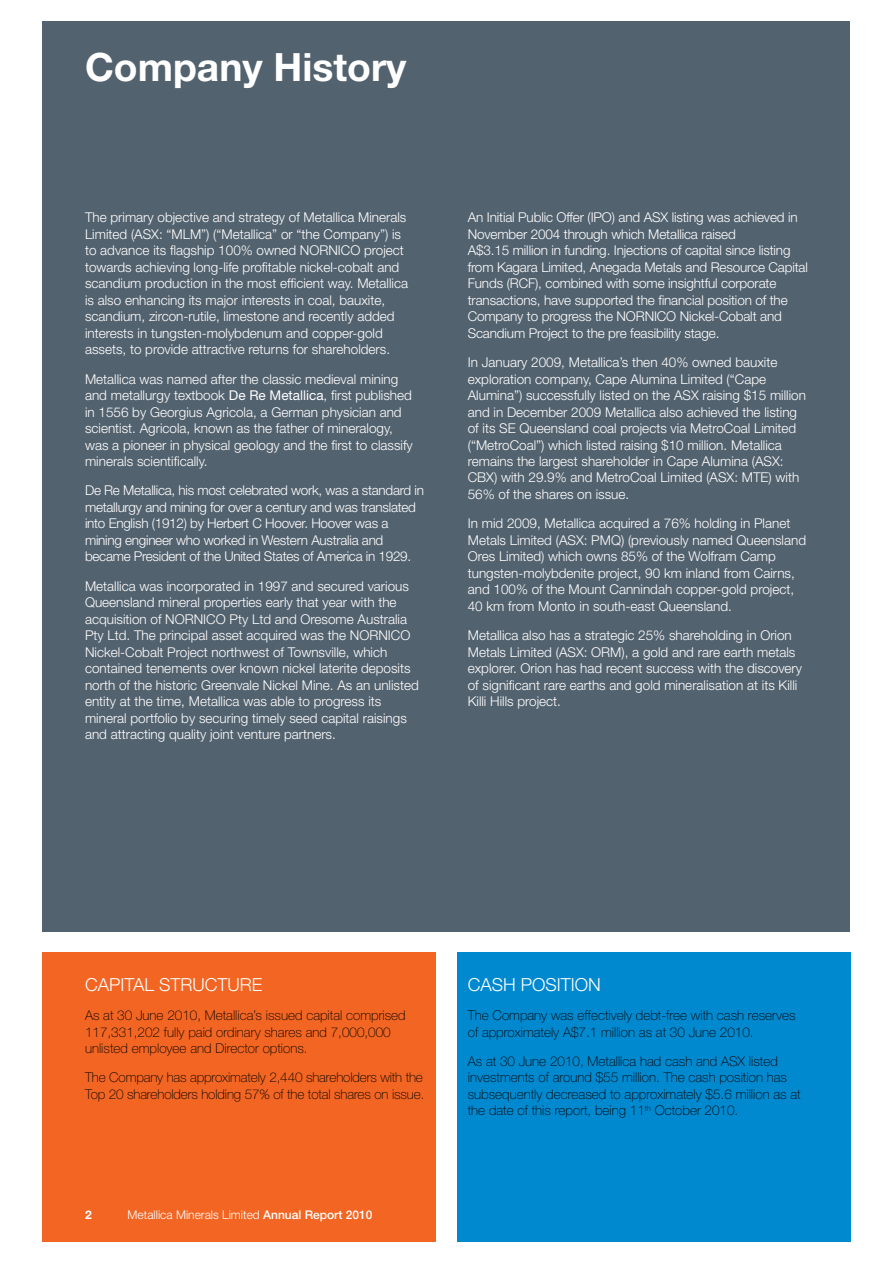
<style>
.page{position:relative;width:893px;height:1263px;background:#fff}
.page>*{position:absolute;margin:0;border:0;box-sizing:border-box;transform-origin:0 0}
.t1{font:700 39px "Helvetica Neue LT Std";color:#fff}
.t2{font:300 18px "Helvetica Neue LT Std";color:#fff}
.t3{font:300 13.5px/16.5px "Helvetica Neue LT Std";color:#fff}
.t4{font:100 13.5px/16.5px "Helvetica Neue LT Std";color:#000}
.t5{font:300 13.5px/16.5px "Helvetica Neue LT Std";letter-spacing:-.02em;color:#fff}
.t6{font:300 12px "Helvetica Neue LT Std";color:#fff}
.t7{font:700 12px "Helvetica Neue LT Std";color:#fff}
.s1{font-weight:400}
.s2{font-weight:500}
</style>
<div class="page">
<div style="left:43px;top:21px;width:807px;height:910px;background:#53626f"></div>
<div style="left:43px;top:952px;width:393px;height:290px;background:#f26522"></div>
<div style="left:457px;top:952px;width:393px;height:290px;background:#0089cf"></div>
<h1 class="t1" style="left:85px;top:43px;width:323px">Company History</h1>
<p class="t3" style="left:85px;top:209px;width:323px">The primary objective and strategy of Metallica Minerals<br>Limited (ASX: “MLM”) (“Metallica” or “the Company”) is to advance its flagship 100% owned NOR NICO</p>
<p class="t3" style="left:85px;top:242px;width:325px;text-indent:279px">project towards achieving long-life profitable nickel-cobalt and scandium production in the most efficient way. Metallica is also enhancing its major interests in coal, bauxite, scandium, zircon-rutile, limestone and recently added interests in tungsten-molybdenum and copper-gold assets, to provide attractive returns for shareholders.</p>
<p class="t3" style="left:85px;top:370px;width:329px">Metallica was named after the classic medieval mining and metallurgy textbook <span class="s1">De Re Metallica</span>, first published in 1556 by Georgius Agricola, a German physician and scientist. Agricola, known as the father of mineralogy, was a pioneer in physical geology and the first to classify minerals scientifically.</p>
<p class="t5" style="left:85px;top:482px;width:340px">De Re Metallica, his most celebrated work, was a standard in metallurgy and mining for over a century and was translated into English (1912) by Herbert C Hoover. Hoover was a mining engineer who worked in Western Australia and became President of the United States of America in 1929.</p>
<p class="t3" style="left:85px;top:577px;width:325px">Metallica was incorporated in 1997 and secured various<br>Queensland mineral properties early that year with the acquisition of NORNICO</p>
<p class="t3" style="left:85px;top:610px;width:335px;text-indent:145px">Pty Ltd and Oresome Australia Pty Ltd. The principal asset acquired was the NOR NICO Nickel-Cobalt Project northwest of Townsville, which contained tenements over known nickel laterite deposits north of the historic Greenvale Nickel Mine. As an unlisted entity at the time, Metallica was able to progress its mineral portfolio by securing timely seed capital raisings and attracting quality joint venture partners.</p>
<p class="t3" style="left:468px;top:209px;width:342px">An Initial Public Offer (IPO) and ASX listing was achieved in November 2004 through which Metallica raised<br>A$3.15 million in funding. Injections of capital since listing from Kagara Limited, Anegada Metals and Resource Capital Funds (RCF</p>
<p class="t3" style="left:468px;top:275px;width:321px;text-indent:67px">), combined with some insightful corporate transactions, have supported the financial position of the<br>Company to progress the NOR NICO</p>
<p class="t3" style="left:468px;top:308px;width:316px;text-indent:212px">Nickel-Cobalt and<br>Scandium Project to the pre feasibility stage.</p>
<p class="t3" style="left:468px;top:354px;width:340px">In January 2009, Metallica’s then 40% owned bauxite exploration company, Cape Alumina Limited (“Cape Alumina”) successfully listed on the ASX raising $15 million and in December 2009 Metallica also achieved the listing of its SE Queensland coal projects via MetroCoal Limited (“MetroCoal”) which listed raising $10 million. Metallica remains the largest shareholder in Cape Alumina (ASX:<br>CBX) with 29.9% and MetroCoal Limited (ASX: MTE) with 56% of the shares on issue.</p>
<p class="t3" style="left:468px;top:515px;width:340px">In mid 2009, Metallica acquired a 76% holding in Planet Metals Limited (ASX: PMQ) (previously named Queensland Ores Limited) which owns 85% of the Wolfram Camp tungsten-molybdenite project, 90 km inland from Cairns, and 100% of the Mount Cannindah copper-gold project, 40 km from Monto in south-east Queensland.</p>
<p class="t3" style="left:468px;top:627px;width:336px">Metallica also has a strategic 25% shareholding in Orion Metals Limited (ASX: OR M), a gold and rare earth metals explorer. Orion has had recent success with the discovery of significant rare earths and gold mineralisation at its Killi Killi Hills project.</p>
<h2 class="t2" style="left:85px;top:973px;width:179px">Capital Structure</h2>
<p class="t4" style="left:85px;top:1007px;width:322px">As at 30 June 2010, Metallica’s issued capital comprised<br>117,331,202 fully paid ordinary shares and 7,000,000 unlisted employee and Director options.</p>
<p class="t4" style="left:85px;top:1069px;width:341px">The Company has approximately 2,440 shareholders with the<br>Top 20 shareholders holding 57% of the total shares on issue.</p>
<p class="t7" style="left:85px;top:1207px;width:8px">2</p>
<p class="t6" style="left:128px;top:1207px;width:246px">Metallica Minerals Limited <span class="s2">Annual Report 2010</span></p>
<h2 class="t2" style="left:468px;top:973px;width:132px">Cash Position</h2>
<p class="t4" style="left:468px;top:1007px;width:329px">The Company was effectively debt-free with cash reserves of approximately A$7.1 million as at 30 June 2010.</p>
<p class="t4" style="left:468px;top:1053px;width:334px">As at 30 June 2010, Metallica had cash and ASX listed investments of around $55 million. The cash position has subsequently decreased to approximately $5.6 million as at the date of this report, being 11<sup>th</sup> October 2010.</p>
</div>
